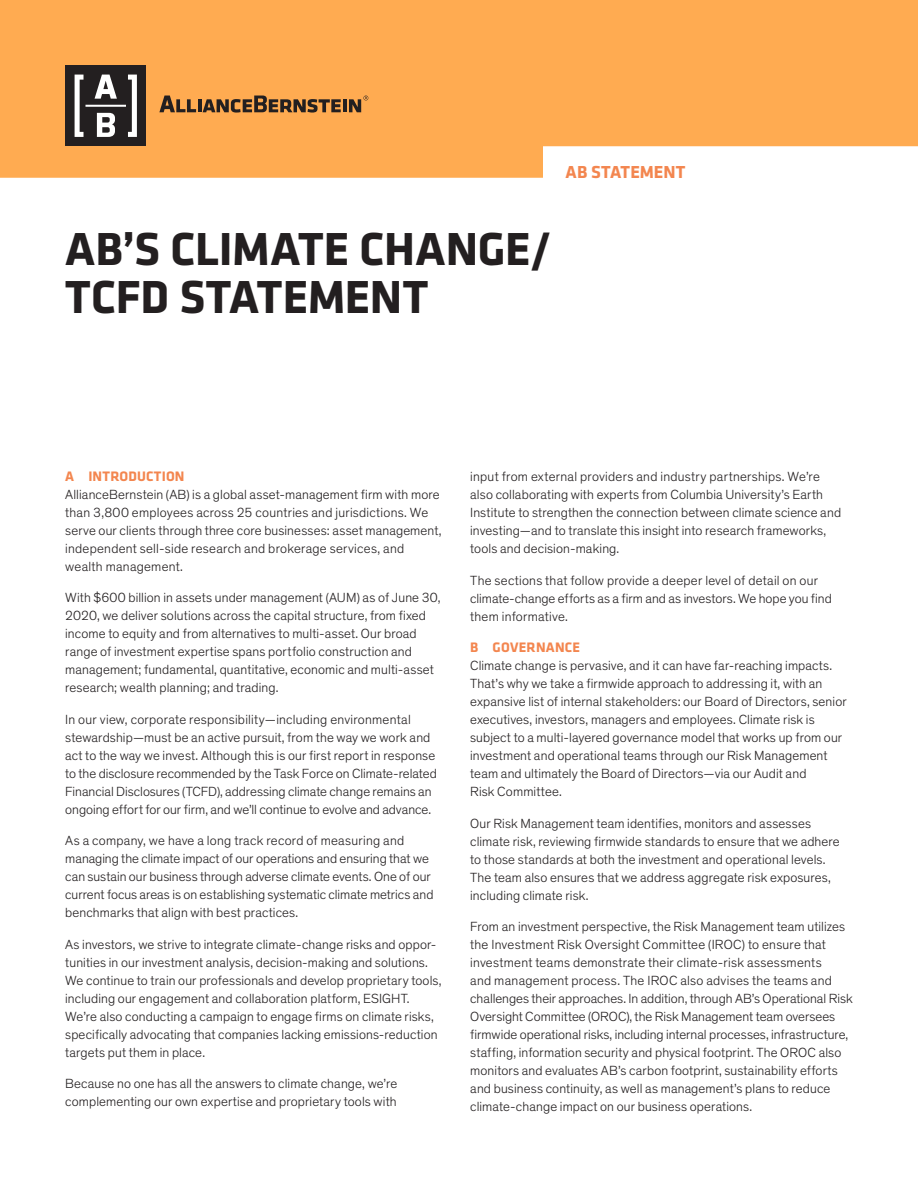
<style>
.page{position:relative;width:918px;height:1188px;background:#fff}
.page>*{position:absolute;margin:0;border:0;box-sizing:border-box;transform-origin:0 0}
.Title_Klavika_Bold_3{font:700 48px/48px "Klavika";letter-spacing:-.005em;color:#231f20}
.Thematic_Descriptor{font:700 18px "Klavika";letter-spacing:-.005em;color:#f3864f}
.Subhead_Level_1_9_5{font:700 14.25px "Klavika";letter-spacing:.01em;color:#f3864f}
.Body_Copy_9_12{font:300 13.5px/18px "Theinhardt";letter-spacing:.01em;color:#231f20}
</style>
<div class="page">
<svg style="left:0;top:0;width:918px;height:178px;fill:#ffab51"></svg>
<hr style="left:343px;top:99px;width:4px;height:13px;background:#231f20">
<svg style="left:159px;top:96px;width:182px;height:17px"></svg>
<div style="left:65px;top:65px;width:81px;height:81px;background:#231f20"></div>
<svg style="left:75px;top:75px;width:62px;height:62px"></svg>
<svg style="left:349px;top:96px;width:19px;height:16px"></svg>
<p class="Thematic_Descriptor" style="left:566px;top:159px;width:121px">AB STATEMENT</p>
<p class="Title_Klavika_Bold_3" style="left:65px;top:223px;width:488px">AB’S CLIMATE CHANGE/<br>TCFD STATEMENT</p>
<p class="Subhead_Level_1_9_5" style="left:65px;top:466px;width:121px">A INTRODUCTION</p>
<p class="Body_Copy_9_12" style="left:65px;top:486px;width:378px">AllianceBernstein (AB) is a global asset-management firm with more than 3,800 employees across 25 countries and jurisdictions. We serve our clients through three core businesses: asset management, independent sell-side research and brokerage services, and wealth management.</p>
<p class="Body_Copy_9_12" style="left:65px;top:589px;width:377px">With $600 billion in assets under management (AUM) as of June 30, 2020, we deliver solutions across the capital structure, from fixed income to equity and from alternatives to multi-asset. Our broad range of investment expertise spans portfolio construction and management; fundamental, quantitative, economic and multi-asset research; wealth planning; and trading.</p>
<p class="Body_Copy_9_12" style="left:65px;top:711px;width:373px">In our view, corporate responsibility—including environmental stewardship—must be an active pursuit, from the way we work and act to the way we invest. Although this is our first report in response to the disclosure recommended by the Task Force on Climate-related Financial Disclosures (TCFD), addressing climate change remains an ongoing effort for our firm, and we’ll continue to evolve and advance.</p>
<p class="Body_Copy_9_12" style="left:65px;top:832px;width:370px">As a company, we have a long track record of measuring and managing the climate impact of our operations and ensuring that we can sustain our business through adverse climate events. One of our current focus areas is on establishing systematic climate metrics and benchmarks that align with best practices.</p>
<p class="Body_Copy_9_12" style="left:65px;top:936px;width:378px">As investors, we strive to integrate climate-change risks and oppor&shy;tunities in our investment analysis, decision-making and solutions.<br>We continue to train our professionals and develop proprietary tools, including our engagement and collaboration platform, ESIGHT.<br>We’re also conducting a campaign to engage firms on climate risks, specifically advocating that companies lacking emissions-reduction targets put them in place.</p>
<p class="Body_Copy_9_12" style="left:65px;top:1075px;width:334px">Because no one has all the answers to climate change, we’re complementing our own expertise and proprietary tools with</p>
<p class="Body_Copy_9_12" style="left:470px;top:468px;width:372px">input from external providers and industry partnerships. We’re also collaborating with experts from Columbia University’s Earth Institute to strengthen the connection between climate science and investing—and to translate this insight into research frameworks, tools and decision-making.</p>
<p class="Body_Copy_9_12" style="left:470px;top:571px;width:363px">The sections that follow provide a deeper level of detail on our climate-change efforts as a firm and as investors. We hope you find them informative.</p>
<p class="Subhead_Level_1_9_5" style="left:470px;top:637px;width:111px">B GOVERNANCE</p>
<p class="Body_Copy_9_12" style="left:470px;top:657px;width:378px">Climate change is pervasive, and it can have far-reaching impacts.<br>That’s why we take a firmwide approach to addressing it, with an expansive list of internal stakeholders: our Board of Directors, senior executives, investors, managers and employees. Climate risk is subject to a multi-layered governance model that works up from our investment and operational teams through our Risk Management team and ultimately the Board of Directors—via our Audit and<br>Risk Committee.</p>
<p class="Body_Copy_9_12" style="left:470px;top:814px;width:371px">Our Risk Management team identifies, monitors and assesses climate risk, reviewing firmwide standards to ensure that we adhere to those standards at both the investment and operational levels.<br>The team also ensures that we address aggregate risk exposures, including climate risk.</p>
<p class="Body_Copy_9_12" style="left:470px;top:918px;width:384px">From an investment perspective, the Risk Management team utilizes the Investment Risk Oversight Committee (IROC) to ensure that investment teams demonstrate their climate-risk assessments<br>and management process. The IROC also advises the teams and challenges their approaches. In addition, through AB’s Operational Risk Oversight Committee (OROC), the Risk Management team oversees firmwide operational risks, including internal processes, infrastructure, staffing, information security and physical footprint. The OROC also monitors and evaluates AB’s carbon footprint, sustainability efforts and business continuity, as well as management’s plans to reduce climate-change impact on our business operations.</p>
</div>
